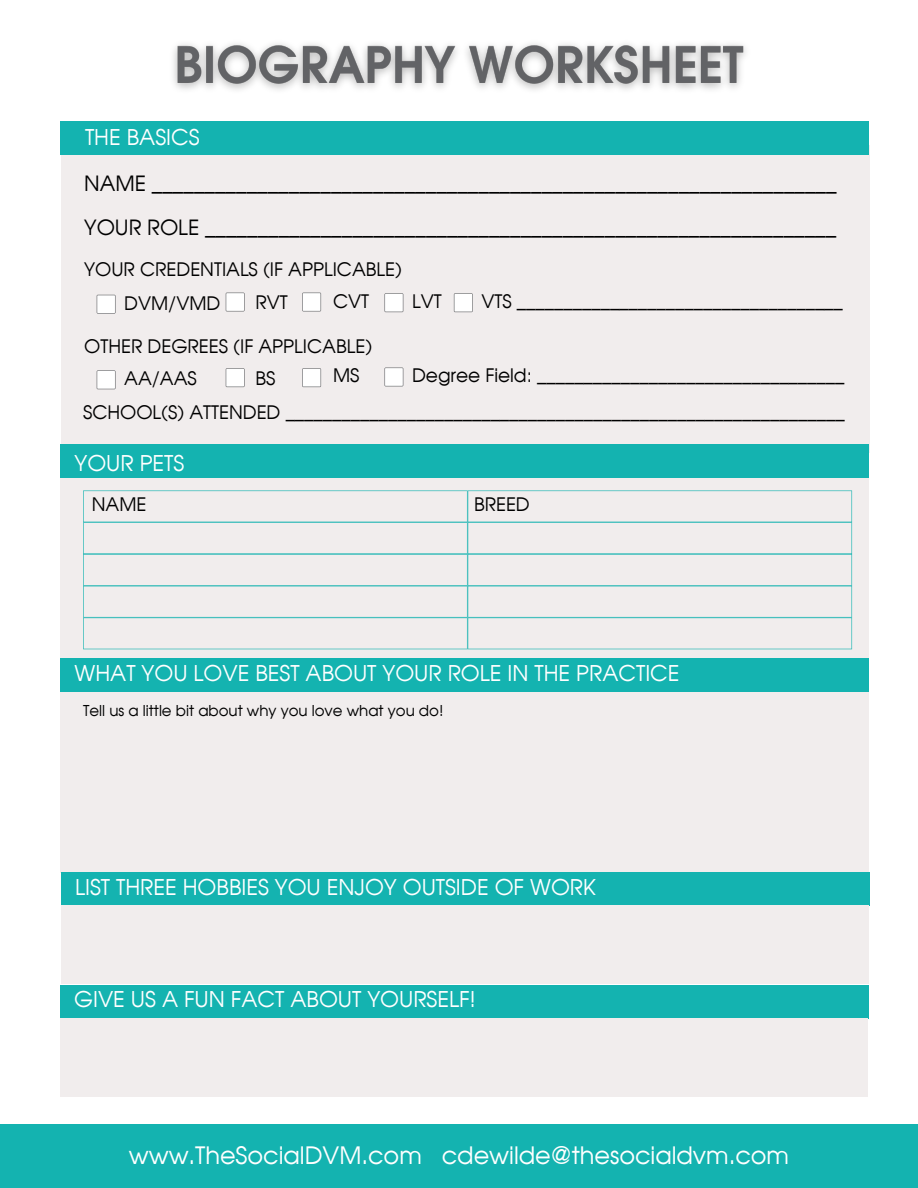
<style>
.page{position:relative;width:918px;height:1188px;background:#fff}
.page>*{position:absolute;margin:0;border:0;box-sizing:border-box;transform-origin:0 0}
.t1{font:24px "Avalon Plain";color:#fff}
.t2{font:21.75px "Avalon Plain";color:#fff}
.t3{font:21px "Avalon Plain";color:#000}
.t4{font:18.6px/36.2px "Avalon Plain";color:#000;text-align:right}
.t5{font:15px "Avalon Plain";color:#000}
</style>
<div class="page">
<div style="left:61px;top:145px;width:808px;height:308px;background:#f1eded"></div>
<div style="left:61px;top:122px;width:808px;height:33px;background:#14b3b0"></div>
<svg style="left:97px;top:295px;width:19px;height:19px"></svg>
<div style="left:61px;top:478px;width:808px;height:181px;background:#f1eded"></div>
<div style="left:61px;top:445px;width:808px;height:33px;background:#14b3b0"></div>
<div style="left:0;top:1124px;width:918px;height:64px;background:#14b3b0"></div>
<div style="left:61px;top:658px;width:808px;height:34px;background:#14b3b0"></div>
<svg style="left:226px;top:293px;width:19px;height:18px"></svg>
<svg style="left:302px;top:293px;width:19px;height:18px"></svg>
<svg style="left:384px;top:293px;width:19px;height:19px"></svg>
<svg style="left:454px;top:293px;width:19px;height:19px"></svg>
<svg style="left:97px;top:370px;width:19px;height:19px"></svg>
<svg style="left:226px;top:368px;width:19px;height:19px"></svg>
<svg style="left:302px;top:368px;width:19px;height:19px"></svg>
<svg style="left:384px;top:368px;width:19px;height:18px"></svg>
<svg style="left:83px;top:490px;width:769px;height:159px"></svg>
<div style="left:60px;top:692px;width:809px;height:181px;background:#f1eded"></div>
<img style="left:173px;top:43px;width:573px;height:47px">
<div style="left:61px;top:872px;width:808px;height:34px;background:#14b3b0"></div>
<div style="left:61px;top:906px;width:808px;height:78px;background:#f1eded"></div>
<div style="left:60px;top:985px;width:808px;height:33px;background:#14b3b0"></div>
<div style="left:60px;top:1018px;width:808px;height:78px;background:#f1eded"></div>
<p class="t2" style="left:85px;top:129px;width:116px">THE BASICS</p>
<p class="t3" style="left:84px;top:175px;width:754px">NAME _________________________________________________________________</p>
<p class="t3" style="left:84px;top:219px;width:754px">YOUR ROLE ____________________________________________________________</p>
<p class="t4" style="left:84px;top:253px;width:319px">YOUR CREDENTIALS (IF APPLICABLE)</p>
<p class="t4" style="left:124px;top:287px;width:98px">DVM/VMD</p>
<p class="t4" style="left:256px;top:286px;width:34px">RVT</p>
<p class="t4" style="left:333px;top:285px;width:38px">CVT</p>
<p class="t4" style="left:412px;top:285px;width:31px">LVT</p>
<p class="t4" style="left:84px;top:330px;width:289px">OTHER DEGREES (IF APPLICABLE)</p>
<p class="t4" style="left:481px;top:285px;width:363px">VTS ___________________________________</p>
<p class="t4" style="left:124px;top:362px;width:74px">AA/AAS</p>
<p class="t4" style="left:256px;top:362px;width:21px">BS</p>
<p class="t4" style="left:333px;top:359px;width:28px">MS</p>
<p class="t4" style="left:83px;top:359px;width:763px">Degree Field: _________________________________<br>SCHOOL(S) ATTENDED ____________________________________________________________</p>
<p class="t2" style="left:75px;top:455px;width:111px">YOUR PETS</p>
<p class="t4" style="left:92px;top:488px;width:56px">NAME</p>
<p class="t4" style="left:474px;top:488px;width:57px">BREED</p>
<p class="t2" style="left:75px;top:665px;width:607px">WHAT YOU LOVE BEST ABOUT YOUR ROLE IN THE PRACTICE</p>
<p class="t5" style="left:83px;top:705px;width:362px">Tell us a little bit about why you love what you do!</p>
<p class="t2" style="left:75px;top:878px;width:522px">LIST THREE HOBBIES YOU ENJOY OUTSIDE OF WORK</p>
<p class="t2" style="left:74px;top:991px;width:403px">GIVE US A FUN FACT ABOUT YOURSELF!</p>
<p class="t1" style="left:129px;top:1146px;width:662px">www.TheSocialDVM.com cdewilde@thesocialdvm.com</p>
</div>
